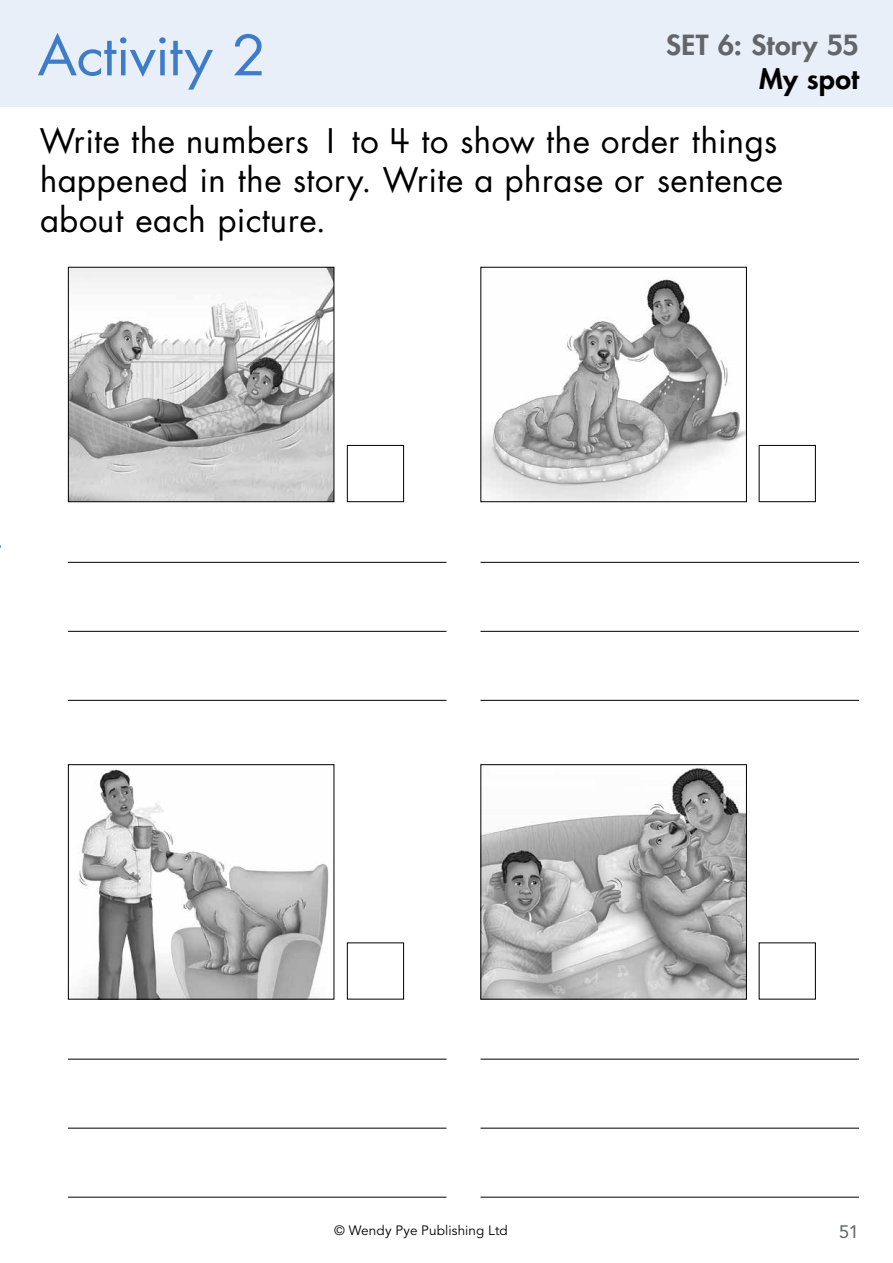
<style>
.page{position:relative;width:893px;height:1263px;background:#fff}
.page>*{position:absolute;margin:0;border:0;box-sizing:border-box;transform-origin:0 0}
.t1{font:54px "US Asunshine";letter-spacing:-.005em;color:#3d7cc9;scale:1.05 1}
.t2{font:33px/39.6px "US Asunshine";letter-spacing:.025em;color:#000}
.t3{font:800 27px "US Asunshine";letter-spacing:.015em;color:#636569;scale:1.05 1}
.t4{font:800 27px "US Asunshine";letter-spacing:.005em;color:#000;scale:1.05 1}
.t5{font:18px "Avenir LT Std";color:#636569;scale:1.05 1}
.t6{font:13.5px "Avenir LT Std";letter-spacing:.01em;color:#000}
</style>
<div class="page">
<div style="left:0;top:0;width:893px;height:106px;background:#e8eff9"></div>
<img style="left:70px;top:269px;width:262px;height:231px">
<div style="left:68px;top:267px;width:266px;height:235px;border:1px solid #000"></div>
<div style="left:347px;top:445px;width:57px;height:57px;border:1px solid #000"></div>
<img style="left:482px;top:278px;width:263px;height:222px">
<div style="left:480px;top:267px;width:267px;height:235px;border:1px solid #000"></div>
<img style="left:482px;top:767px;width:263px;height:230px">
<div style="left:480px;top:764px;width:267px;height:235px;border:1px solid #000"></div>
<img style="left:75px;top:769px;width:254px;height:228px">
<div style="left:68px;top:764px;width:266px;height:235px;border:1px solid #000"></div>
<div style="left:759px;top:445px;width:57px;height:57px;border:1px solid #000"></div>
<hr style="left:68px;top:562px;width:378px;height:1px;background:#000">
<hr style="left:68px;top:631px;width:378px;height:1px;background:#000">
<hr style="left:68px;top:700px;width:378px;height:1px;background:#000">
<hr style="left:480px;top:562px;width:379px;height:1px;background:#000">
<hr style="left:480px;top:631px;width:379px;height:1px;background:#000">
<hr style="left:480px;top:700px;width:379px;height:1px;background:#000">
<hr style="left:68px;top:1059px;width:378px;height:1px;background:#000">
<hr style="left:68px;top:1128px;width:378px;height:1px;background:#000">
<hr style="left:68px;top:1197px;width:378px;height:1px;background:#000">
<hr style="left:480px;top:1059px;width:379px;height:1px;background:#000">
<hr style="left:480px;top:1128px;width:379px;height:1px;background:#000">
<hr style="left:480px;top:1197px;width:379px;height:1px;background:#000">
<div style="left:347px;top:942px;width:57px;height:57px;border:1px solid #000"></div>
<h1 class="t1" style="left:38px;top:18px;width:217px">Activity 2</h1>
<p class="t3" style="left:666px;top:27px;width:185px">SET 6: Story 55</p>
<p class="t4" style="left:759px;top:61px;width:96px">My spot</p>
<p class="t2" style="left:40px;top:120px;width:743px">Write the numbers 1 to 4 to show the order things happened in the story. Write a phrase or sentence about each picture.</p>
<p class="t6" style="left:334px;top:1222px;width:175px">© Wendy Pye Publishing Ltd</p>
<p class="t5" style="left:839px;top:1221px;width:21px">51</p>
</div>
